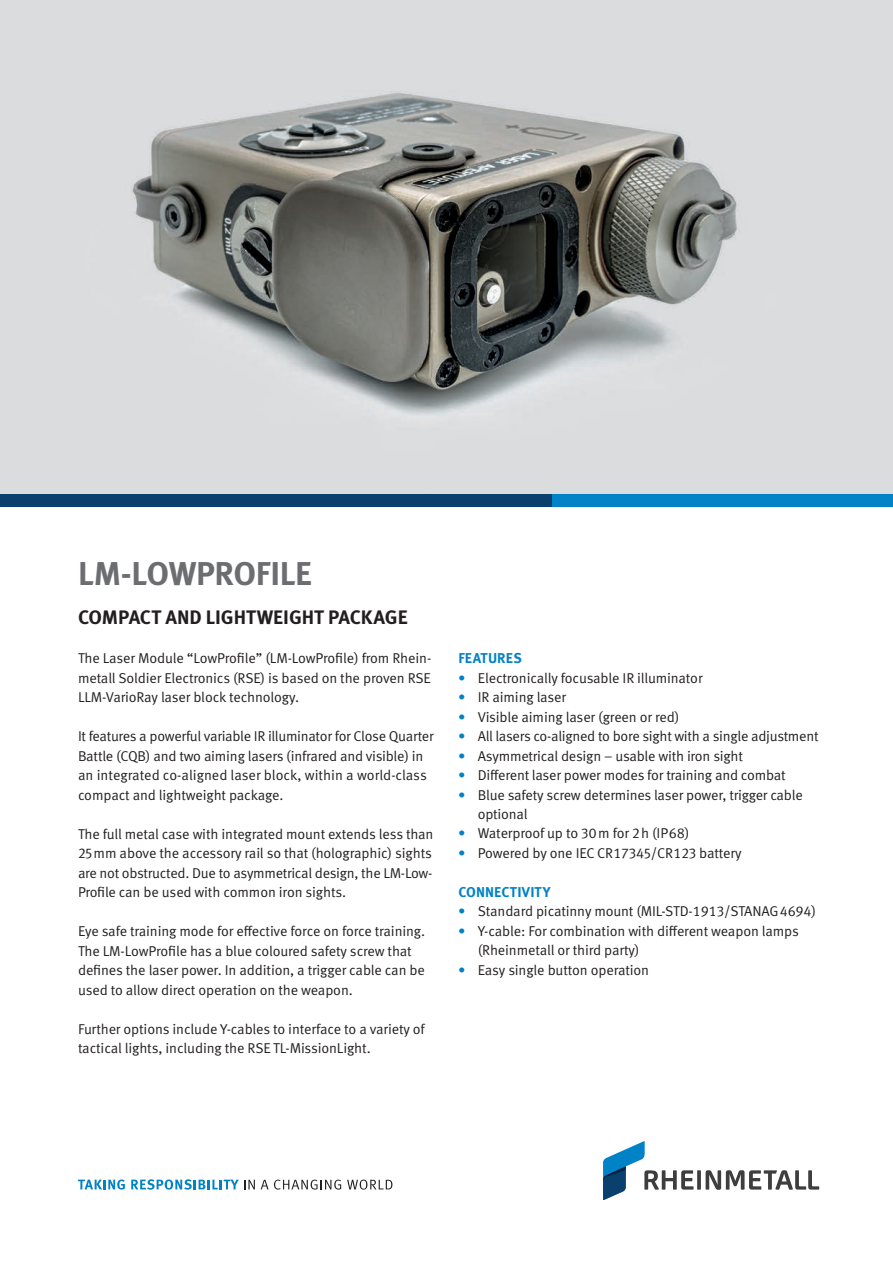
<style>
.page{position:relative;width:893px;height:1263px;background:#fff}
.page>*{position:absolute;margin:0;border:0;box-sizing:border-box;transform-origin:0 0}
.t1{font:700 33px "Meta Pro";letter-spacing:-.01em;color:#6c6d70}
.t2{font:700 19.5px "Meta Pro";letter-spacing:-.005em;color:#231f20}
.t3{font:14.25px/19.5px "Meta Pro Norm";letter-spacing:-.015em;color:#231f20}
.t4{font:700 14.25px "Meta Pro";letter-spacing:.01em;color:#0082c7}
.s1{color:#0082c7}
</style>
<div class="page">
<img style="left:0;top:0;width:893px;height:494px">
<div style="left:0;top:494px;width:553px;height:13px;background:#09406e"></div>
<div style="left:553px;top:494px;width:340px;height:13px;background:#0082c7"></div>
<svg style="left:603px;top:1141px;width:216px;height:59px"></svg>
<svg style="left:78px;top:1179px;width:47px;height:10px"></svg>
<svg style="left:131px;top:1179px;width:124px;height:11px"></svg>
<svg style="left:261px;top:1179px;width:80px;height:10px"></svg>
<svg style="left:347px;top:1179px;width:45px;height:10px"></svg>
<h1 class="t1" style="left:78px;top:548px;width:235px">LM-LOWPROFILE</h1>
<h2 class="t2" style="left:78px;top:602px;width:331px">COMPACT AND LIGHTWEIGHT PACKAGE</h2>
<p class="t3" style="left:78px;top:647px;width:355px;text-align:justify">The Laser Module “LowProfile” (LM-LowProfile) from Rhein&shy;metall Soldier Electronics (RSE) is based on the proven RSE LLM-VarioRay laser block technology.</p>
<p class="t3" style="left:78px;top:725px;width:357px">It features a powerful variable IR illuminator for Close Quarter Battle (CQB) and two aiming lasers (infrared and visible) in an integrated co-aligned laser block, within a world-class compact and lightweight package.</p>
<p class="t3" style="left:78px;top:823px;width:357px;text-align:justify">The full metal case with integrated mount extends less than 25mm above the accessory rail so that (holographic) sights are not obstructed. Due to asymmetrical design, the LM-Low-Profile can be used with common iron sights.</p>
<p class="t3" style="left:78px;top:920px;width:349px">Eye safe training mode for effective force on force training.<br>The LM-LowProfile has a blue coloured safety screw that defines the laser power. In addition, a trigger cable can be used to allow direct operation on the weapon.</p>
<p class="t3" style="left:78px;top:1018px;width:348px">Further options include Y-cables to interface to a variety of tactical lights, including the RSE TL-MissionLight.</p>
<p class="t4" style="left:458px;top:647px;width:65px">FEATURES</p>
<p class="t3" style="left:458px;top:667px;width:246px"><span class="s1">•</span> Electronically focusable IR illuminator</p>
<p class="t3" style="left:458px;top:686px;width:109px"><span class="s1">•</span> IR aiming laser</p>
<p class="t3" style="left:458px;top:706px;width:223px"><span class="s1">•</span> Visible aiming laser (green or red)</p>
<p class="t3" style="left:458px;top:725px;width:362px"><span class="s1">•</span> All lasers co-aligned to bore sight with a single adjustment</p>
<p class="t3" style="left:458px;top:745px;width:286px"><span class="s1">•</span> Asymmetrical design – usable with iron sight</p>
<p class="t3" style="left:458px;top:764px;width:329px"><span class="s1">•</span> Different laser power modes for training and combat</p>
<p class="t3" style="left:478px;top:784px;width:326px;text-indent:-19px"><span class="s1">•</span> Blue safety screw determines laser power, trigger cable optional</p>
<p class="t3" style="left:458px;top:823px;width:233px"><span class="s1">•</span> Waterproof up to 30m for 2h (IP68)</p>
<p class="t3" style="left:458px;top:842px;width:285px"><span class="s1">•</span> Powered by one IEC CR17345/CR123 battery</p>
<p class="t4" style="left:458px;top:881px;width:94px">CONNECTIVITY</p>
<p class="t3" style="left:458px;top:901px;width:359px"><span class="s1">•</span> Standard picatinny mount (MIL-STD-1913/STANAG4694)</p>
<p class="t3" style="left:478px;top:920px;width:323px;text-indent:-19px"><span class="s1">•</span> Y-cable: For combination with different weapon lamps (Rheinmetall or third party)</p>
<p class="t3" style="left:458px;top:959px;width:192px"><span class="s1">•</span> Easy single button operation</p>
</div>
